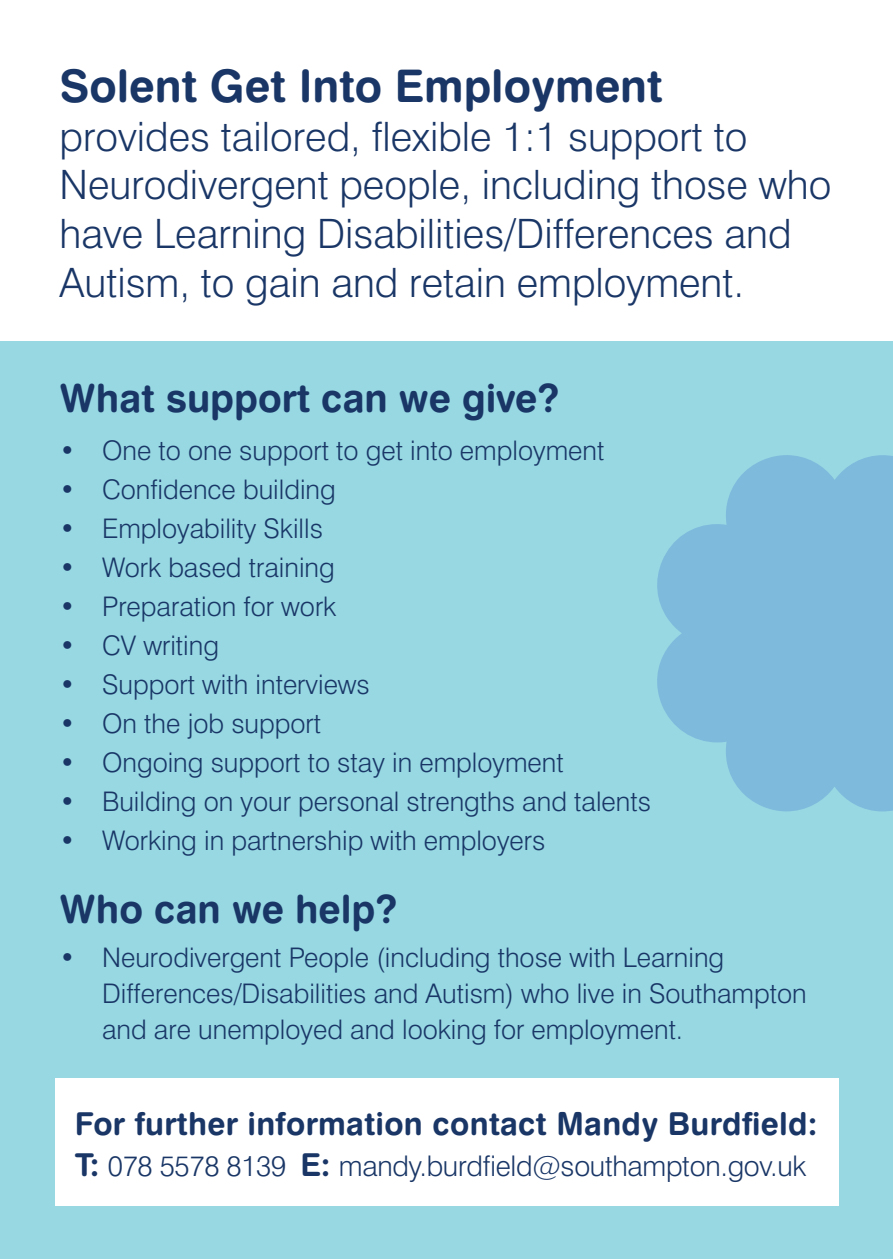
<style>
.page{position:relative;width:893px;height:1259px;background:#97d8e3}
.page>*{position:absolute;margin:0;border:0;box-sizing:border-box;transform-origin:0 0}
.t1{font:45px "Swiss 721 BT Bold Rounded";color:#193666}
.t2{font:300 40.5px/48.6px "Swiss 721 BT";color:#193666}
.t3{font:39px "Swiss 721 BT Bold Rounded";color:#193666}
.t4{font:31.5px "Swiss 721 BT Bold Rounded";letter-spacing:.01em;color:#193666}
.t5{font:300 28.5px "Swiss 721 BT";letter-spacing:-.01em;color:#193666}
.t6{font:300 27px/36px "Swiss 721 BT";color:#193666}
.s1{font-family:"Swiss 721 BT Bold Rounded";font-weight:400;font-size:31.5px}
</style>
<div class="page">
<div style="left:0;top:0;width:893px;height:340px;background:#fff"></div>
<svg style="left:657px;top:455px;width:236px;height:356px;fill:#7ebadc"></svg>
<div style="left:55px;top:1078px;width:783px;height:127px;background:#fff"></div>
<p class="t1" style="left:60px;top:58px;width:604px">Solent Get Into Employment</p>
<p class="t2" style="left:60px;top:112px;width:773px">provides tailored, flexible 1:1 support to Neurodivergent people, including those who have Learning Disabilities/Differences and Autism, to gain and retain employment.</p>
<p class="t3" style="left:60px;top:374px;width:501px">What support can we give?</p>
<p class="t6" style="left:60px;top:432px;width:546px">• One to one support to get into employment</p>
<p class="t6" style="left:60px;top:471px;width:278px">• Confidence building</p>
<p class="t6" style="left:60px;top:510px;width:265px">• Employability Skills</p>
<p class="t6" style="left:60px;top:549px;width:277px">• Work based training</p>
<p class="t6" style="left:60px;top:588px;width:278px">• Preparation for work</p>
<p class="t6" style="left:60px;top:627px;width:161px">• CV writing</p>
<p class="t6" style="left:60px;top:666px;width:312px">• Support with interviews</p>
<p class="t6" style="left:60px;top:705px;width:263px">• On the job support</p>
<p class="t6" style="left:60px;top:744px;width:506px">• Ongoing support to stay in employment</p>
<p class="t6" style="left:60px;top:783px;width:593px">• Building on your personal strengths and talents</p>
<p class="t6" style="left:60px;top:822px;width:487px">• Working in partnership with employers</p>
<p class="t3" style="left:60px;top:884px;width:339px">Who can we help?</p>
<p class="t6" style="left:102px;top:939px;width:706px;text-indent:-43px">• Neurodivergent People (including those with Learning<br>Differences/Disabilities and Autism) who live in Southampton and are unemployed and looking for employment.</p>
<p class="t4" style="left:75px;top:1104px;width:744px">For further information contact Mandy Burdfield:</p>
<p class="t5" style="left:75px;top:1148px;width:733px"><span class="s1">T:</span> 078 5578 8139 <span class="s1">E:</span> mandy.burdfield@southampton.gov.uk</p>
</div>
